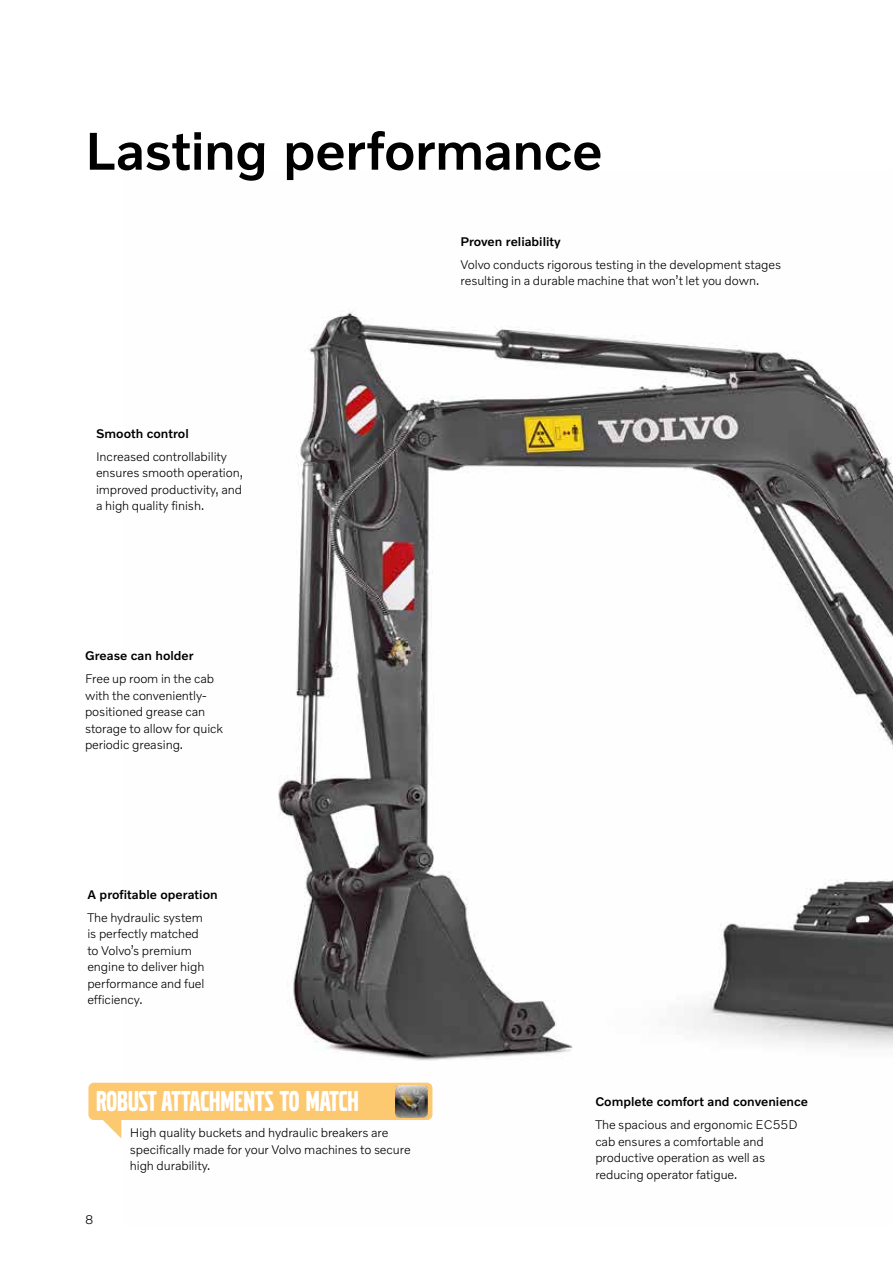
<style>
.page{position:relative;width:893px;height:1263px;background:#fff}
.page>*{position:absolute;margin:0;border:0;box-sizing:border-box;transform-origin:0 0}
.t1{font:500 54px "Volvo Novum";letter-spacing:-.01em;color:#000}
.t2{font:30px "Volvo Broad Pro";color:#fff}
.t3{font:300 12.75px/16.5px "Volvo Novum";letter-spacing:-.005em;color:#000}
.t4{font:500 12.75px "Volvo Novum";color:#000}
</style>
<div class="page">
<img style="left:123px;top:309px;width:770px;height:811px">
<div style="left:88px;top:1083px;width:344px;height:37px;background:#fcc870;border-radius:6px"></div>
<svg style="left:103px;top:1120px;width:18px;height:18px"></svg>
<img style="left:396px;top:1085px;width:32px;height:32px">
<h1 class="t1" style="left:85px;top:117px;width:519px">Lasting performance</h1>
<p class="t4" style="left:461px;top:233px;width:102px">Proven reliability</p>
<p class="t3" style="left:461px;top:256px;width:322px">Volvo conducts rigorous testing in the development stages resulting in a durable machine that won’t let you down.</p>
<p class="t4" style="left:96px;top:425px;width:94px">Smooth control</p>
<p class="t3" style="left:96px;top:448px;width:149px">Increased controllability ensures smooth operation, improved productivity, and a high quality finish.</p>
<p class="t4" style="left:85px;top:648px;width:110px">Grease can holder</p>
<p class="t3" style="left:85px;top:670px;width:139px">Free up room in the cab with the conveniently&shy;positioned grease can storage to allow for quick periodic greasing.</p>
<p class="t4" style="left:87px;top:886px;width:132px">A profitable operation</p>
<p class="t3" style="left:87px;top:908px;width:119px">The hydraulic system is perfectly matched to Volvo’s premium engine to deliver high performance and fuel efficiency.</p>
<h2 class="t2" style="left:96px;top:1087px;width:264px">ROBUST ATTACHMENTS TO MATCH</h2>
<p class="t3" style="left:85px;top:1210px;width:10px">8</p>
<p class="t3" style="left:130px;top:1124px;width:282px">High quality buckets and hydraulic breakers are specifically made for your Volvo machines to secure high durability.</p>
<p class="t4" style="left:595px;top:1094px;width:214px">Complete comfort and convenience</p>
<p class="t3" style="left:595px;top:1116px;width:204px">The spacious and ergonomic EC55D cab ensures a comfortable and productive operation as well as reducing operator fatigue.</p>
</div>
